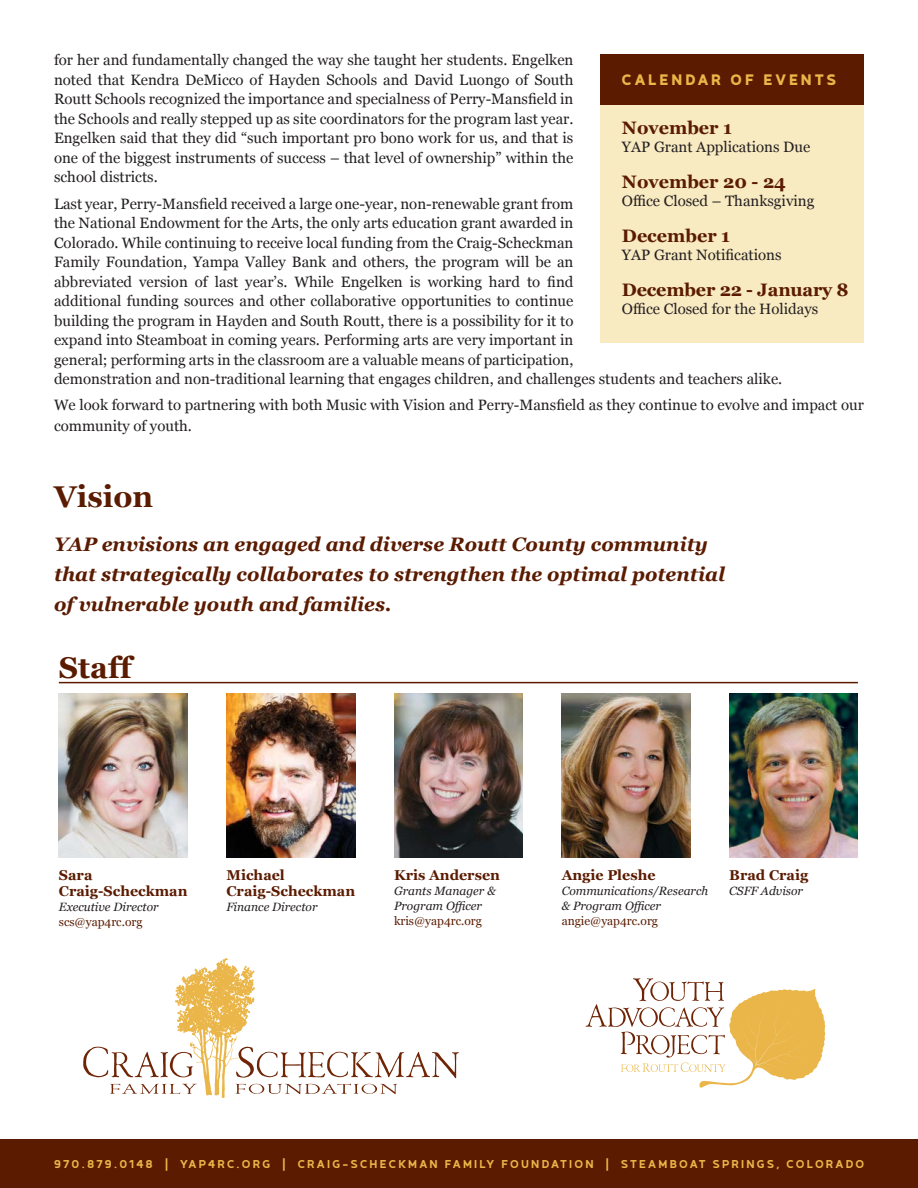
<style>
.page{position:relative;width:918px;height:1188px;background:#fff}
.page>*{position:absolute;margin:0;border:0;box-sizing:border-box;transform-origin:0 0}
.t1{font:700 30px "Georgia";color:#5a1b00}
.t2{font:italic 700 19.5px/30px "Georgia";color:#5a1b00}
.t3{font:700 18px "Georgia";color:#5a1b00}
.t4{font:700 18px "Betm";letter-spacing:.165em;color:#eab649}
.t5{font:15px/19.5px "Georgia";color:#231f20}
.t6{font:700 14.25px/16.5px "Georgia";color:#5a1b00}
.t7{font:600 13.5px "Betm";letter-spacing:.165em;color:#eab649}
.t8{font:italic 12px/15px "Georgia";color:#231f20}
.t9{font:12px "Georgia";color:#5a1b00}
</style>
<div class="page">
<img style="left:226px;top:694px;width:129px;height:164px">
<img style="left:59px;top:694px;width:129px;height:164px">
<img style="left:394px;top:694px;width:129px;height:164px">
<img style="left:562px;top:694px;width:128px;height:164px">
<img style="left:729px;top:694px;width:129px;height:164px">
<div style="left:600px;top:54px;width:264px;height:288px;background:#f8eac1"></div>
<div style="left:601px;top:54px;width:263px;height:50px;background:#5a1b00"></div>
<svg style="left:83px;top:958px;width:376px;height:140px"></svg>
<svg style="left:585px;top:978px;width:240px;height:110px"></svg>
<div style="left:1px;top:1139px;width:917px;height:49px;background:#5a1b00"></div>
<hr style="left:59px;top:682px;width:799px;height:1px;background:#5a1b00">
<p class="t5" style="left:54px;top:50px;width:521px;text-align:justify">for her and fundamentally changed the way she taught her students. Engelken noted that Kendra DeMicco of Hayden Schools and David Luongo of South Routt Schools recognized the importance and specialness of Perry-Mansfield in the Schools and really stepped up as site coordinators for the program last year.<br>Engelken said that they did “such important pro bono work for us, and that is one of the biggest instruments of success – that level of ownership” within the school districts.</p>
<p class="t5" style="left:54px;top:193px;width:730px">Last year, Perry-Mansfield received a large one-year, non-renewable grant from<br>the National Endowment for the Arts, the only arts education grant awarded in<br>Colorado. While continuing to receive local funding from the Craig-Scheckman<br>Family Foundation, Yampa Valley Bank and others, the program will be an<br>abbreviated version of last year’s. While Engelken is working hard to find<br>additional funding sources and other collaborative opportunities to continue<br>building the program in Hayden and South Routt, there is a possibility for it to<br>expand into Steamboat in coming years. Performing arts are very important in<br>general; performing arts in the classroom are a valuable means of participation,<br>demonstration and non-traditional learning that engages children, and challenges students and teachers alike.</p>
<p class="t5" style="left:54px;top:394px;width:812px;line-height:21px">We look forward to partnering with both Music with Vision and Perry-Mansfield as they continue to evolve and impact our community of youth.</p>
<p class="t4" style="left:622px;top:69px;width:216px">CALENDAR OF EVENTS</p>
<p class="t3" style="left:622px;top:114px;width:112px">November 1</p>
<p class="t5" style="left:622px;top:136px;width:190px">YAP Grant Applications Due</p>
<p class="t3" style="left:622px;top:168px;width:165px">November 20 - 24</p>
<p class="t5" style="left:622px;top:190px;width:194px">Office Closed – Thanksgiving</p>
<p class="t3" style="left:622px;top:222px;width:110px">December 1</p>
<p class="t5" style="left:622px;top:244px;width:161px">YAP Grant Notifications</p>
<p class="t3" style="left:622px;top:276px;width:228px">December 22 - January 8</p>
<p class="t5" style="left:622px;top:298px;width:198px">Office Closed for the Holidays</p>
<h1 class="t1" style="left:54px;top:474px;width:101px">Vision</h1>
<h2 class="t2" style="left:54px;top:528px;width:672px">YAP envisions an engaged and diverse Routt County community that strategically collaborates to strengthen the optimal potential of vulnerable youth and families.</h2>
<h1 class="t1" style="left:59px;top:645px;width:77px">Staff</h1>
<p class="t6" style="left:59px;top:866px;width:130px">Sara<br>Craig-Scheckman</p>
<p class="t8" style="left:59px;top:899px;width:101px">Executive Director</p>
<p class="t9" style="left:59px;top:913px;width:85px">scs@yap4rc.org</p>
<p class="t6" style="left:226px;top:866px;width:130px">Michael<br>Craig-Scheckman</p>
<p class="t8" style="left:226px;top:899px;width:93px">Finance Director</p>
<p class="t6" style="left:394px;top:866px;width:107px">Kris Andersen</p>
<p class="t8" style="left:394px;top:883px;width:103px">Grants Manager &amp;<br>Program Officer</p>
<p class="t9" style="left:394px;top:912px;width:89px">kris@yap4rc.org</p>
<p class="t6" style="left:562px;top:866px;width:95px">Angie Pleshe</p>
<p class="t8" style="left:562px;top:883px;width:148px">Communications/Research &amp; Program Officer</p>
<p class="t9" style="left:562px;top:912px;width:98px">angie@yap4rc.org</p>
<p class="t6" style="left:729px;top:866px;width:81px">Brad Craig</p>
<p class="t8" style="left:729px;top:883px;width:75px">CSFF Advisor</p>
<p class="t7" style="left:54px;top:1156px;width:812px">970.879.0148 | YAP4RC.ORG | CRAIG-SCHECKMAN FAMILY FOUNDATION | STEAMBOAT SPRINGS, COLORADO</p>
</div>
